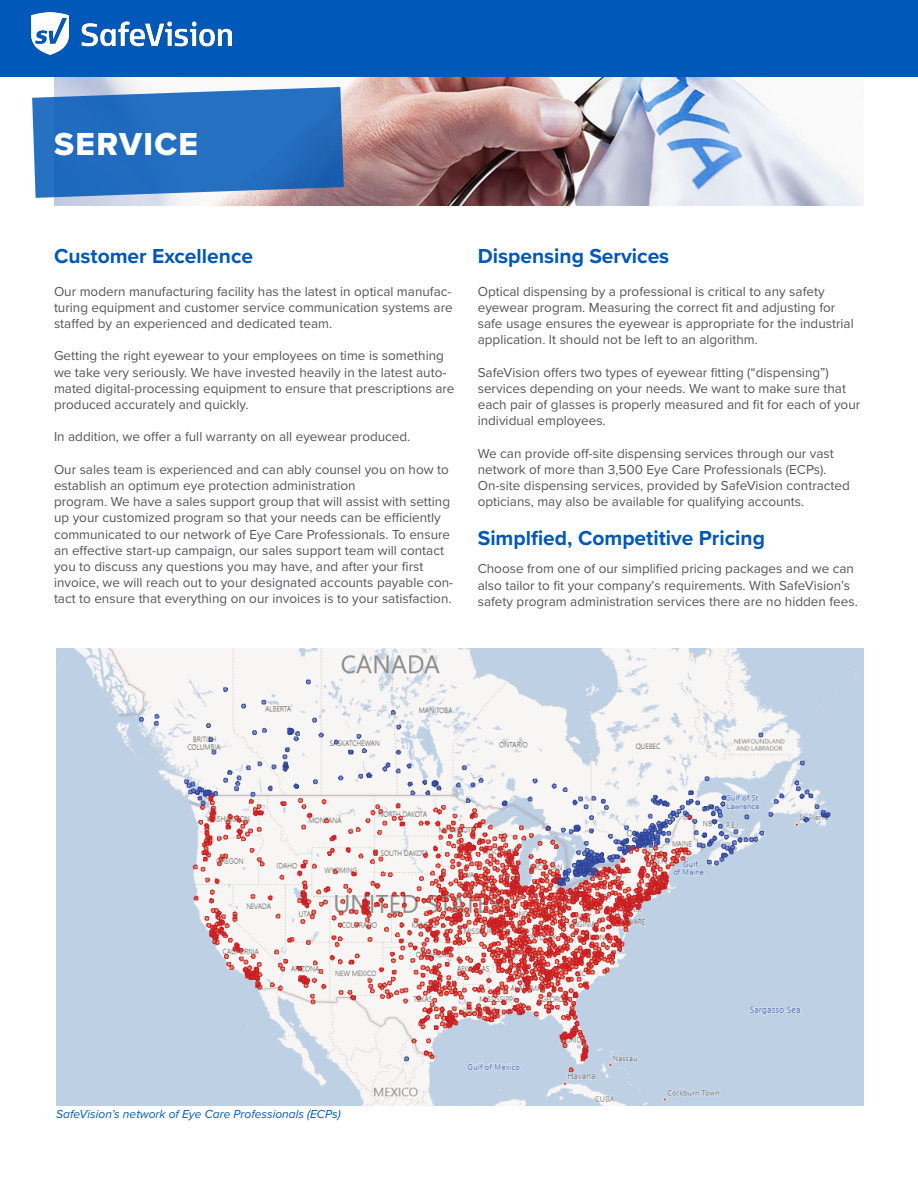
<style>
.page{position:relative;width:918px;height:1188px;background:#fff}
.page>*{position:absolute;margin:0;border:0;box-sizing:border-box;transform-origin:0 0}
.t1{font:33px "Proxima Nova Extrabld";letter-spacing:.04em;color:#fff}
.t2{font:700 21px "Proxima Nova";color:#0058b8}
.t3{font:13.5px/16.2px "Proxima Nova";color:#54555a}
.t4{font:italic 12px "Proxima Nova";color:#0058b8}
</style>
<div class="page">
<img style="left:54px;top:76px;width:810px;height:130px">
<div style="left:0;top:0;width:918px;height:76px;background:#0058b8"></div>
<img style="left:56px;top:649px;width:808px;height:457px">
<svg style="left:32px;top:87px;width:312px;height:111px;background:#3979c2"></svg>
<img style="left:31px;top:13px;width:200px;height:41px">
<p class="t1" style="left:54px;top:119px;width:145px">SERVICE</p>
<p class="t2" style="left:54px;top:240px;width:201px">Customer Excellence</p>
<p class="t3" style="left:54px;top:282px;width:400px;text-align:justify">Our modern manufacturing facility has the latest in optical manufac&shy;turing equipment and customer service communication systems are staffed by an experienced and dedicated team.</p>
<p class="t3" style="left:54px;top:347px;width:402px">Getting the right eyewear to your employees on time is something we take very seriously. We have invested heavily in the latest auto&shy;mated digital-processing equipment to ensure that prescriptions are produced accurately and quickly.</p>
<p class="t3" style="left:54px;top:428px;width:358px">In addition, we offer a full warranty on all eyewear produced.</p>
<p class="t3" style="left:54px;top:461px;width:396px">Our sales team is experienced and can ably counsel you on how to establish an optimum eye protection administration</p>
<p class="t3" style="left:54px;top:493px;width:401px">program. We have a sales support group that will assist with setting up your customized program so that your needs can be efficiently communicated to our network of Eye Care Professionals. To ensure an effective start-up campaign, our sales support team will contact you to discuss any questions you may have, and after your first invoice, we will reach out to your designated accounts payable con&shy;tact to ensure that everything on our invoices is to your satisfaction.</p>
<p class="t2" style="left:478px;top:240px;width:193px">Dispensing Services</p>
<p class="t3" style="left:478px;top:282px;width:377px">Optical dispensing by a professional is critical to any safety eyewear program. Measuring the correct fit and adjusting for safe usage ensures the eyewear is appropriate for the industrial application. It should not be left to an algorithm.</p>
<p class="t3" style="left:478px;top:363px;width:384px">SafeVision offers two types of eyewear fitting (“dispensing”) services depending on your needs. We want to make sure that each pair of glasses is properly measured and fit for each of your individual employees.</p>
<p class="t3" style="left:478px;top:444px;width:358px">We can provide off-site dispensing services through our vast network of more than 3,500 Eye Care Professionals (ECPs).</p>
<p class="t3" style="left:478px;top:477px;width:374px">On-site dispensing services, provided by SafeVision contracted opticians, may also be available for qualifying accounts.</p>
<p class="t2" style="left:478px;top:522px;width:289px">Simplfied, Competitive Pricing</p>
<p class="t3" style="left:478px;top:560px;width:382px">Choose from one of our simplified pricing packages and we can also tailor to fit your company’s requirements. With SafeVision’s safety program administration services there are no hidden fees.</p>
<p class="t4" style="left:56px;top:1105px;width:286px">SafeVision’s network of Eye Care Professionals (ECPs)</p>
</div>
